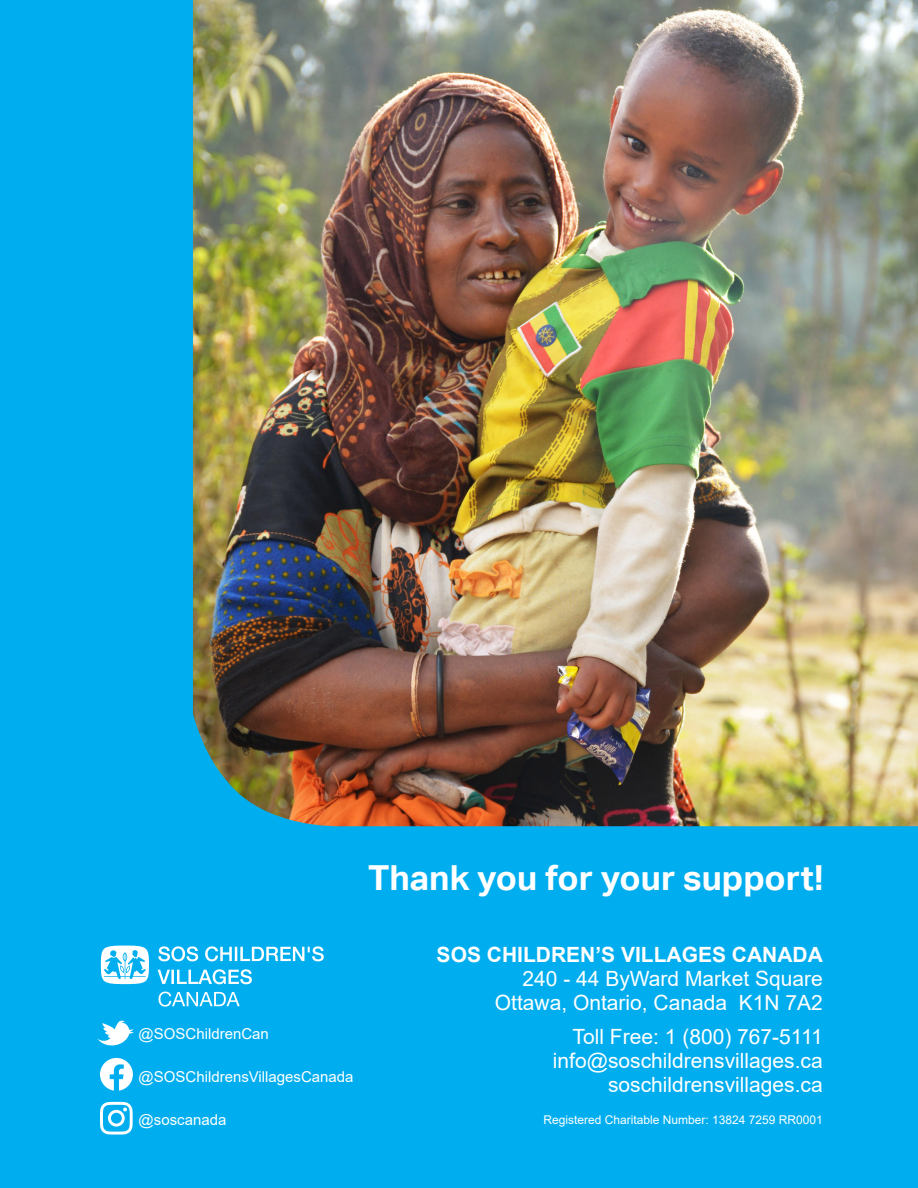
<style>
.page{position:relative;width:918px;height:1188px;background:#00aeef}
.page>*{position:absolute;margin:0;border:0;box-sizing:border-box;transform-origin:0 0}
.t1{font:700 34.5px "Aktiv Grotesk";color:#fff}
.t2{font:21px "Arial";color:#fff}
.t3{font:700 21px "Arial";color:#fff}
.t4{font:15px "Arial";color:#fff}
.t5{font:12px "Arial";color:#fff}
</style>
<div class="page">
<img style="left:193px;top:0;width:725px;height:827px">
<svg style="left:101px;top:946px;width:48px;height:38px"></svg>
<svg style="left:158px;top:946px;width:166px;height:15px"></svg>
<svg style="left:158px;top:969px;width:94px;height:15px"></svg>
<svg style="left:159px;top:992px;width:81px;height:15px"></svg>
<svg style="left:97px;top:1020px;width:37px;height:26px"></svg>
<svg style="left:100px;top:1058px;width:33px;height:33px"></svg>
<svg style="left:100px;top:1102px;width:33px;height:33px"></svg>
<p class="t1" style="left:368px;top:858px;width:457px">Thank you for your support!</p>
<p class="t4" style="left:139px;top:1024px;width:132px">@SOSChildrenCan</p>
<p class="t4" style="left:139px;top:1067px;width:217px">@SOSChildrensVillagesCanada</p>
<p class="t4" style="left:139px;top:1109px;width:89px">@soscanada</p>
<p class="t3" style="left:437px;top:939px;width:388px">SOS CHILDREN’S VILLAGES CANADA</p>
<p class="t2" style="left:522px;top:964px;width:302px">240 - 44 ByWard Market Square</p>
<p class="t2" style="left:495px;top:988px;width:329px">Ottawa, Ontario, Canada K1N 7A2</p>
<p class="t2" style="left:573px;top:1023px;width:252px">Toll Free: 1 (800) 767-5111</p>
<p class="t2" style="left:553px;top:1047px;width:271px">info@soschildrensvillages.ca</p>
<p class="t2" style="left:608px;top:1071px;width:216px">soschildrensvillages.ca</p>
<p class="t5" style="left:543px;top:1112px;width:281px">Registered Charitable Number: 13824 7259 RR0001</p>
</div>
